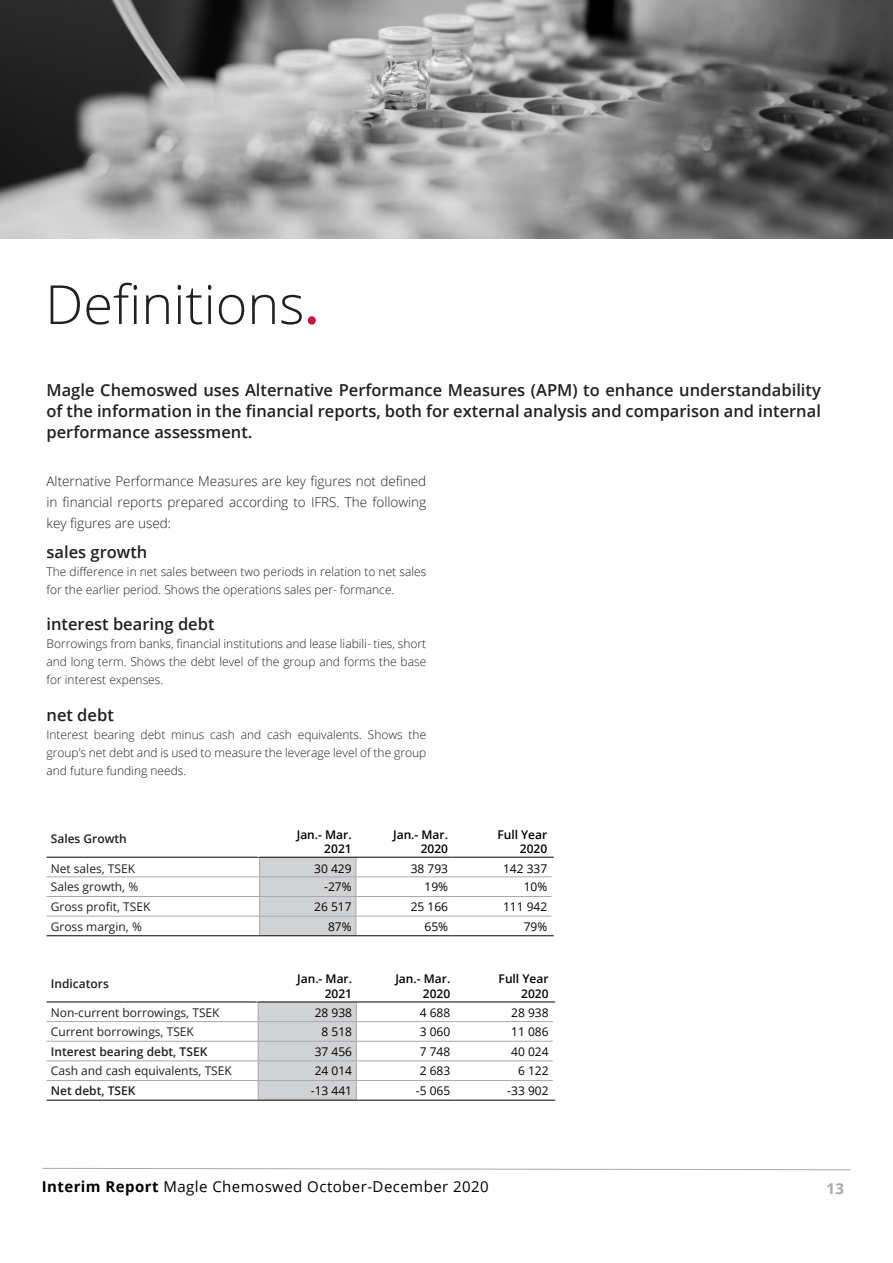
<style>
.page{position:relative;width:893px;height:1263px;background:#fff}
.page>*{position:absolute;margin:0;border:0;box-sizing:border-box;transform-origin:0 0}
.t1{font:300 54px "Open Sans";color:#231f20}
.preampleSemibold{font:600 16.5px/21px "Open Sans";color:#231f20;text-align:justify}
.t2{font:15px "Open Sans";letter-spacing:.03em;color:#000}
.Cover_-_fact_sheet{font:700 15px "Open Sans";color:#a8a9ad}
.preampleSemibold-2{font:300 13.5px/21px "Open Sans";color:#231f20;text-align:justify}
.Body{font:300 12px/18px "Open Sans";color:#231f20;text-align:justify}
.Table_-_data_number{font:12px "Open Sans";color:#000}
.Table_-_data_-_black{font:12px "Open Sans";color:#231f20}
.Table_-_title_column{font:600 12px/14.4px "Open Sans";color:#000;text-align:right}
.Table_-_subtitle_-_b{font:12px "Open Sans";color:#231f20}
.Table_-_data_-_black-2{font:600 12px "Open Sans";color:#231f20}
.Table_-_subtitle_-_b-2{font:12px "Open Sans";color:#000}
.Body-2{font:600 12px "Open Sans";color:#231f20}
.s1{font-family:"Source Sans Pro";font-weight:600;color:#cd123d}
.s2{font-weight:700}
</style>
<div class="page">
<svg style="left:42px;top:1167px;width:809px;height:3px"></svg>
<img style="left:0;top:0;width:893px;height:238px">
<hr style="left:452px;top:857px;width:102px;height:1px;background:#000">
<hr style="left:47px;top:896px;width:213px;height:1px;background:#a8a9ad">
<hr style="left:356px;top:896px;width:96px;height:1px;background:#a8a9ad">
<hr style="left:452px;top:896px;width:100px;height:1px;background:#a8a9ad">
<hr style="left:47px;top:876px;width:213px;height:1px;background:#a8a9ad">
<hr style="left:356px;top:876px;width:96px;height:1px;background:#a8a9ad">
<hr style="left:452px;top:876px;width:100px;height:1px;background:#a8a9ad">
<hr style="left:47px;top:857px;width:213px;height:1px;background:#000">
<hr style="left:47px;top:916px;width:213px;height:1px;background:#a8a9ad">
<hr style="left:356px;top:916px;width:96px;height:1px;background:#a8a9ad">
<svg style="left:257px;top:857px;width:101px;height:80px;background:#cfd0d2"></svg>
<hr style="left:452px;top:916px;width:100px;height:1px;background:#a8a9ad">
<hr style="left:47px;top:935px;width:213px;height:1px;background:#000">
<hr style="left:260px;top:935px;width:96px;height:1px;background:#000">
<hr style="left:356px;top:935px;width:96px;height:1px;background:#000">
<hr style="left:452px;top:935px;width:102px;height:1px;background:#000">
<hr style="left:260px;top:857px;width:96px;height:1px;background:#000">
<hr style="left:356px;top:857px;width:96px;height:1px;background:#000">
<hr style="left:455px;top:1001px;width:100px;height:1px;background:#000">
<hr style="left:47px;top:1041px;width:211px;height:1px;background:#a8a9ad">
<hr style="left:356px;top:1041px;width:99px;height:1px;background:#a8a9ad">
<hr style="left:455px;top:1041px;width:98px;height:1px;background:#a8a9ad">
<hr style="left:47px;top:1060px;width:211px;height:1px;background:#a8a9ad">
<hr style="left:356px;top:1060px;width:99px;height:1px;background:#a8a9ad">
<hr style="left:455px;top:1060px;width:98px;height:1px;background:#a8a9ad">
<hr style="left:47px;top:1021px;width:211px;height:1px;background:#a8a9ad">
<hr style="left:356px;top:1021px;width:99px;height:1px;background:#a8a9ad">
<hr style="left:455px;top:1021px;width:98px;height:1px;background:#a8a9ad">
<hr style="left:47px;top:1001px;width:211px;height:1px;background:#000">
<hr style="left:47px;top:1080px;width:211px;height:1px;background:#a8a9ad">
<hr style="left:356px;top:1080px;width:99px;height:1px;background:#a8a9ad">
<svg style="left:256px;top:1002px;width:103px;height:98px;background:#cecfd1"></svg>
<hr style="left:455px;top:1080px;width:98px;height:1px;background:#a8a9ad">
<hr style="left:47px;top:1100px;width:211px;height:1px;background:#000">
<hr style="left:258px;top:1100px;width:98px;height:1px;background:#000">
<hr style="left:356px;top:1100px;width:99px;height:1px;background:#000">
<hr style="left:455px;top:1100px;width:100px;height:1px;background:#000">
<hr style="left:258px;top:1001px;width:98px;height:1px;background:#000">
<hr style="left:356px;top:1001px;width:99px;height:1px;background:#000">
<p class="t1" style="left:45px;top:267px;width:276px">Definitions<span class="s1">.</span></p>
<p class="preampleSemibold" style="left:47px;top:379px;width:776px">Magle Chemoswed uses Alternative Performance Measures (APM) to enhance understandability of the information in the financial reports, both for external analysis and comparison and internal performance assessment.</p>
<p class="preampleSemibold-2" style="left:47px;top:470px;width:381px">Alternative Performance Measures are key figures not defined in financial reports prepared according to IFRS. The following key figures are used:</p>
<p class="preampleSemibold" style="left:47px;top:541px;width:102px">sales growth</p>
<p class="Body" style="left:47px;top:562px;width:381px">The difference in net sales between two periods in relation to net sales for the earlier period. Shows the operations sales per- formance.</p>
<p class="preampleSemibold" style="left:47px;top:613px;width:170px">interest bearing debt</p>
<p class="Body" style="left:47px;top:635px;width:381px">Borrowings from banks, financial institutions and lease liabili- ties, short and long term. Shows the debt level of the group and forms the base for interest expenses.</p>
<p class="preampleSemibold" style="left:47px;top:704px;width:69px">net debt</p>
<p class="Body" style="left:47px;top:725px;width:381px">Interest bearing debt minus cash and cash equivalents. Shows the group’s net debt and is used to measure the leverage level of the group and future funding needs.</p>
<p class="Body-2" style="left:51px;top:830px;width:78px">Sales Growth</p>
<p class="Table_-_title_column" style="left:297px;top:827px;width:56px">Jan.- Mar.<br>2021</p>
<p class="Table_-_title_column" style="left:393px;top:827px;width:56px">Jan.- Mar.<br>2020</p>
<p class="Table_-_title_column" style="left:497px;top:827px;width:51px">Full Year</p>
<p class="Table_-_title_column" style="left:520px;top:841px;width:29px">2020</p>
<p class="Table_-_subtitle_-_b" style="left:51px;top:860px;width:86px">Net sales, TSEK</p>
<p class="Table_-_subtitle_-_b-2" style="left:314px;top:860px;width:39px">30 429</p>
<p class="Table_-_subtitle_-_b-2" style="left:411px;top:860px;width:39px">38 793</p>
<p class="Table_-_subtitle_-_b-2" style="left:503px;top:860px;width:46px">142 337</p>
<p class="Table_-_data_-_black" style="left:51px;top:879px;width:89px">Sales growth, %</p>
<p class="Table_-_data_number" style="left:324px;top:879px;width:29px">-27%</p>
<p class="Table_-_data_number" style="left:424px;top:879px;width:25px">19%</p>
<p class="Table_-_data_number" style="left:524px;top:879px;width:25px">10%</p>
<p class="Table_-_data_-_black" style="left:51px;top:898px;width:101px">Gross profit, TSEK</p>
<p class="Table_-_data_number" style="left:314px;top:898px;width:39px">26 517</p>
<p class="Table_-_data_number" style="left:411px;top:898px;width:39px">25 166</p>
<p class="Table_-_data_number" style="left:503px;top:898px;width:46px">111 942</p>
<p class="Table_-_data_-_black" style="left:51px;top:918px;width:93px">Gross margin, %</p>
<p class="Table_-_data_number" style="left:328px;top:918px;width:25px">87%</p>
<p class="Table_-_data_number" style="left:424px;top:918px;width:25px">65%</p>
<p class="Table_-_data_number" style="left:524px;top:918px;width:25px">79%</p>
<p class="Body-2" style="left:51px;top:975px;width:60px">Indicators</p>
<p class="Table_-_title_column" style="left:297px;top:971px;width:56px">Jan.- Mar.<br>2021</p>
<p class="Table_-_title_column" style="left:395px;top:971px;width:56px">Jan.- Mar.<br>2020</p>
<p class="Table_-_title_column" style="left:499px;top:971px;width:51px">Full Year</p>
<p class="Table_-_title_column" style="left:521px;top:986px;width:29px">2020</p>
<p class="Table_-_subtitle_-_b" style="left:51px;top:1005px;width:170px">Non-current borrowings, TSEK</p>
<p class="Table_-_subtitle_-_b-2" style="left:315px;top:1005px;width:39px">28 938</p>
<p class="Table_-_subtitle_-_b-2" style="left:420px;top:1005px;width:32px">4 688</p>
<p class="Table_-_subtitle_-_b-2" style="left:511px;top:1005px;width:39px">28 938</p>
<p class="Table_-_data_-_black" style="left:51px;top:1023px;width:145px">Current borrowings, TSEK</p>
<p class="Table_-_data_number" style="left:322px;top:1023px;width:32px">8 518</p>
<p class="Table_-_data_number" style="left:420px;top:1023px;width:32px">3 060</p>
<p class="Table_-_data_number" style="left:511px;top:1023px;width:39px">11 086</p>
<p class="Table_-_data_-_black-2" style="left:51px;top:1043px;width:158px">Interest bearing debt, TSEK</p>
<p class="Table_-_data_number" style="left:315px;top:1043px;width:39px">37 456</p>
<p class="Table_-_data_number" style="left:420px;top:1043px;width:32px">7 748</p>
<p class="Table_-_data_number" style="left:511px;top:1043px;width:39px">40 024</p>
<p class="Table_-_data_-_black" style="left:51px;top:1063px;width:183px">Cash and cash equivalents, TSEK</p>
<p class="Table_-_data_number" style="left:315px;top:1063px;width:39px">24 014</p>
<p class="Table_-_data_number" style="left:420px;top:1063px;width:32px">2 683</p>
<p class="Table_-_data_number" style="left:518px;top:1063px;width:32px">6 122</p>
<p class="Table_-_data_-_black-2" style="left:51px;top:1082px;width:86px">Net debt, TSEK</p>
<p class="Table_-_data_number" style="left:311px;top:1082px;width:43px">-13 441</p>
<p class="Table_-_data_number" style="left:416px;top:1082px;width:36px">-5 065</p>
<p class="Table_-_data_number" style="left:507px;top:1082px;width:43px">-33 902</p>
<p class="t2" style="left:42px;top:1176px;width:449px"><span class="s2">Interim Report</span> Magle Chemoswed October-December 2020</p>
<p class="Cover_-_fact_sheet" style="left:826px;top:1178px;width:19px">13</p>
</div>
